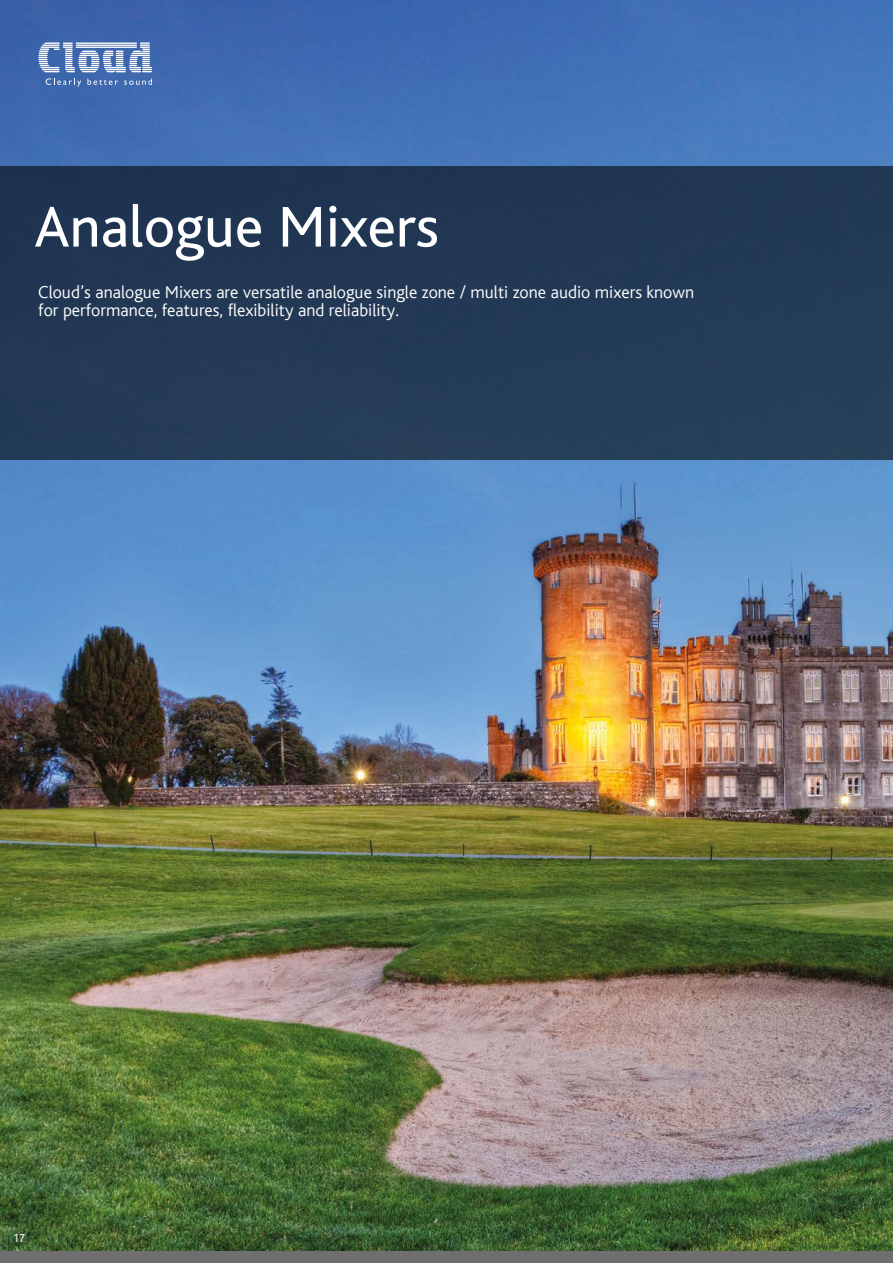
<style>
.page{position:relative;width:893px;height:1263px;background:#fff}
.page>*{position:absolute;margin:0;border:0;box-sizing:border-box;transform-origin:0 0}
.t1{font:60px "Bliss";color:#fff}
.t2{font:300 18px/18px "Bliss";color:#fff}
.t3{font:12px "Bliss";color:#fff;scale:.95 1}
</style>
<div class="page">
<div style="left:0;top:1250px;width:893px;height:13px;background:#706f6f"></div>
<img style="left:0;top:0;width:893px;height:1250px">
<div style="left:0;top:166px;width:893px;height:293px;background:#233955"></div>
<svg style="left:38px;top:43px;width:114px;height:29px"></svg>
<svg style="left:46px;top:78px;width:35px;height:9px"></svg>
<svg style="left:87px;top:78px;width:31px;height:7px"></svg>
<svg style="left:124px;top:78px;width:28px;height:7px"></svg>
<p class="t1" style="left:34px;top:196px;width:406px">Analogue Mixers</p>
<p class="t2" style="left:38px;top:283px;width:657px">Cloud’s analogue Mixers are versatile analogue single zone / multi zone audio mixers known for performance, features, flexibility and reliability.</p>
<p class="t3" style="left:13px;top:1232px;width:14px">17</p>
</div>
